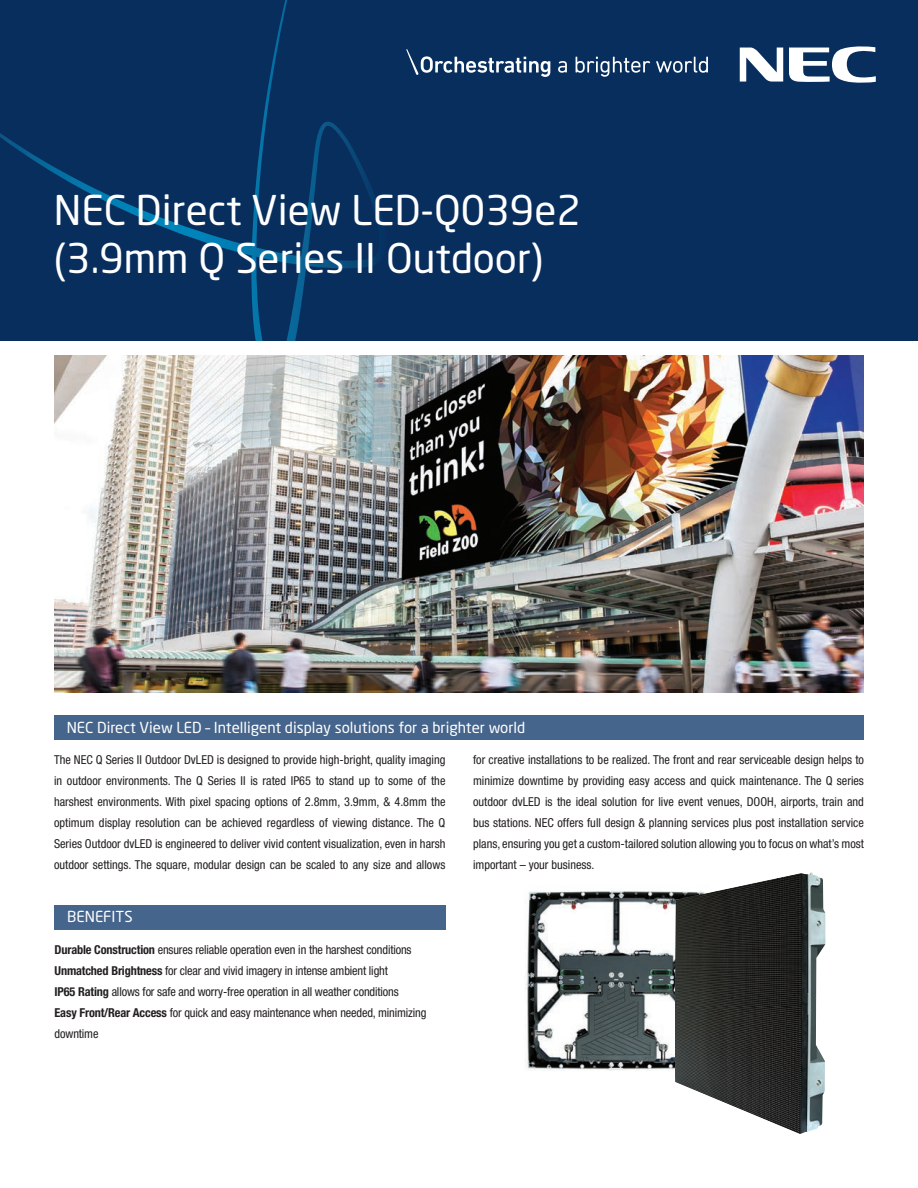
<style>
.page{position:relative;width:918px;height:1188px;background:#fff}
.page>*{position:absolute;margin:0;border:0;box-sizing:border-box;transform-origin:0 0}
.t1{font:40.5px/47.8px "Neo Sans Std";color:#fff}
.t2{font:15px "Neo Sans Std";color:#fff}
.t3{font:condensed 12.3px/21px "Helvetica Neue LT Std";letter-spacing:-.01em;color:#231f20;text-align:justify}
.s1{font-weight:700}
</style>
<div class="page">
<img style="left:525px;top:891px;width:150px;height:180px">
<div style="left:54px;top:716px;width:810px;height:24px;background:#46658c"></div>
<div style="left:0;top:0;width:918px;height:343px;background:#082e5e"></div>
<svg style="left:0;top:0;width:376px;height:341px"></svg>
<svg style="left:740px;top:48px;width:43px;height:34px"></svg>
<svg style="left:789px;top:46px;width:87px;height:37px"></svg>
<svg style="left:558px;top:61px;width:9px;height:12px"></svg>
<svg style="left:576px;top:57px;width:74px;height:20px"></svg>
<svg style="left:656px;top:57px;width:52px;height:16px"></svg>
<svg style="left:406px;top:49px;width:144px;height:28px"></svg>
<div style="left:0;top:341px;width:918px;height:15px;background:#fff"></div>
<div style="left:54px;top:905px;width:392px;height:24px;background:#46658c"></div>
<img style="left:675px;top:872px;width:151px;height:262px">
<img style="left:54px;top:356px;width:810px;height:336px">
<h1 class="t1" style="left:54px;top:186px;width:528px">NEC Direct View LED-Q039e2 (3.9mm Q Series II Outdoor)</h1>
<p class="t2" style="left:67px;top:718px;width:460px">NEC Direct View LED – Intelligent display solutions for a brighter world</p>
<p class="t3" style="left:54px;top:749px;width:393px">The NEC Q Series II Outdoor DvLED is designed to provide high-bright, quality imaging in outdoor environments. The Q Series II is rated IP65 to stand up to some of the harshest environments. With pixel spacing options of 2.8mm, 3.9mm, &amp; 4.8mm the optimum display resolution can be achieved regardless of viewing distance. The Q Series Outdoor dvLED is engineered to deliver vivid content visualization, even in harsh outdoor settings. The square, modular design can be scaled to any size and allows</p>
<p class="t3" style="left:473px;top:749px;width:393px">for creative installations to be realized. The front and rear serviceable design helps to minimize downtime by providing easy access and quick maintenance. The Q series outdoor dvLED is the ideal solution for live event venues, DOOH, airports, train and bus stations. NEC offers full design &amp; planning services plus post installation service plans, ensuring you get a custom-tailored solution allowing you to focus on what’s most important – your business.</p>
<p class="t2" style="left:67px;top:907px;width:67px">BENEFITS</p>
<p class="t3" style="left:55px;top:939px;width:373px;text-align:left"><span class="s1">Durable Construction</span> ensures reliable operation even in the harshest conditions <span class="s1">Unmatched Brightness</span> for clear and vivid imagery in intense ambient light<br><span class="s1">IP65 Rating</span> allows for safe and worry-free operation in all weather conditions<br><span class="s1">Easy Front/Rear Access</span> for quick and easy maintenance when needed, minimizing downtime</p>
</div>
